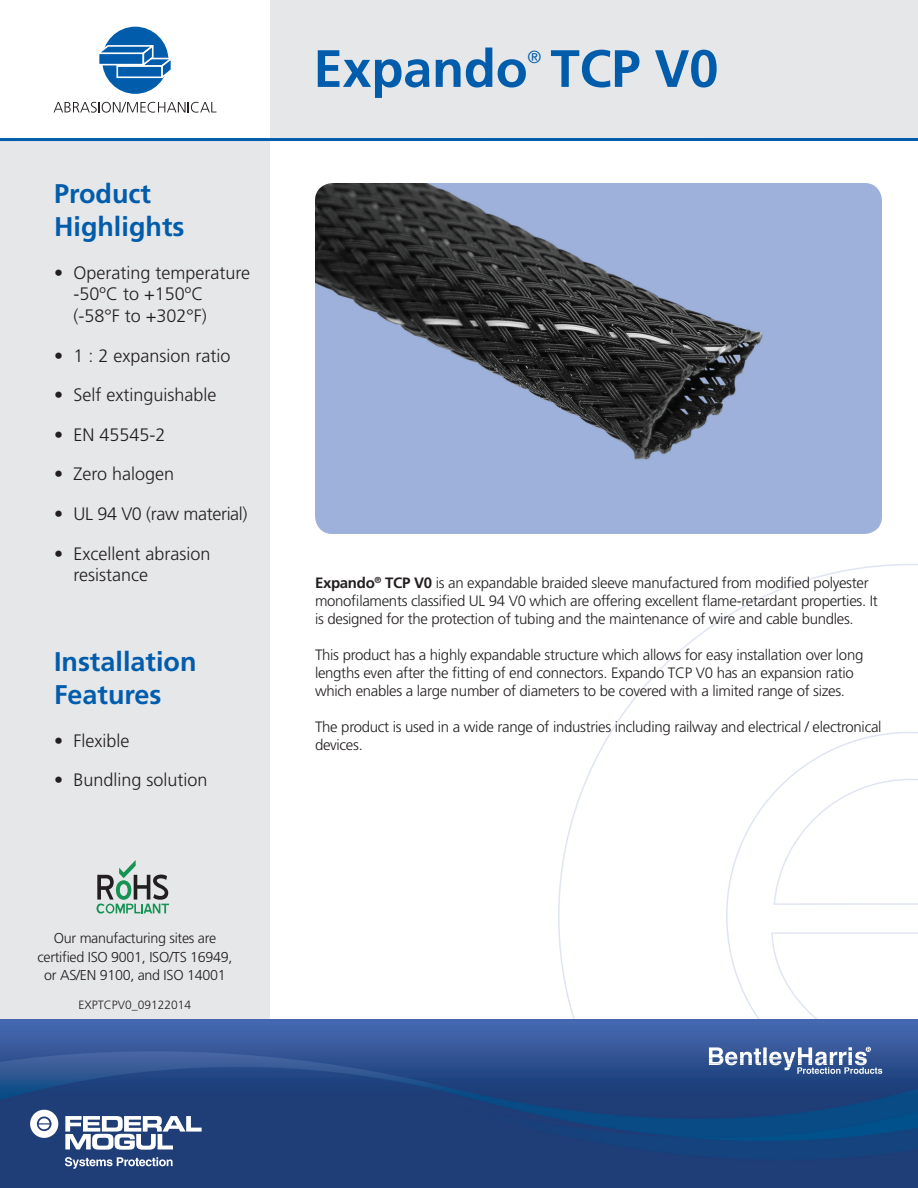
<style>
.page{position:relative;width:918px;height:1188px;background:#fff}
.page>*{position:absolute;margin:0;border:0;box-sizing:border-box;transform-origin:0 0}
.Product_Name{font:700 52.5px "Frutiger";letter-spacing:-.005em;color:#015dab}
.Sidebar_Head{font:700 27px/32.4px "Frutiger";color:#015dab}
.Sidebar_Bullet{font:300 18px/21.6px "Frutiger";color:#231f20}
.Sidebar_Bullet-2{font:300 18px "Frutiger";letter-spacing:-.02em;color:#231f20}
.Product_Name-2{font:300 17.55px "Frutiger";color:#015dab}
.Body{font:300 15px/18px "Frutiger";letter-spacing:-.02em;color:#231f20}
.t1{font:300 14.25px/18.3px "Frutiger";letter-spacing:-.02em;color:#231f20;text-align:center}
.Body-2{font:300 12px "Frutiger";color:#231f20}
.s1{font-weight:700}
</style>
<div class="page">
<svg style="left:557px;top:564px;width:361px;height:456px"></svg>
<div style="left:0;top:140px;width:270px;height:888px;background:#e6e7e9"></div>
<div style="left:270px;top:0;width:648px;height:140px;background:#e6e7e9"></div>
<hr style="left:0;top:138px;width:918px;height:3px;background:#015dab">
<img style="left:0;top:1020px;width:918px;height:168px">
<svg style="left:30px;top:1110px;width:28px;height:28px"></svg>
<svg style="left:65px;top:1116px;width:137px;height:34px"></svg>
<svg style="left:65px;top:1157px;width:108px;height:12px"></svg>
<svg style="left:709px;top:778px;width:209px;height:296px"></svg>
<div style="left:102px;top:27px;width:66px;height:67px;background:#015dab;border-radius:50%"></div>
<svg style="left:99px;top:43px;width:72px;height:37px"></svg>
<svg style="left:54px;top:102px;width:162px;height:11px"></svg>
<img style="left:315px;top:183px;width:567px;height:351px">
<svg style="left:96px;top:860px;width:73px;height:54px"></svg>
<p class="Sidebar_Head" style="left:54px;top:178px;width:132px">Product<br>Highlights</p>
<p class="Sidebar_Bullet" style="left:74px;top:262px;width:178px;text-indent:-20px">• Operating temperature -50ºC to +150ºC (-58°F to +302°F)</p>
<p class="Sidebar_Bullet" style="left:54px;top:345px;width:178px">• 1 : 2 expansion ratio</p>
<p class="Sidebar_Bullet" style="left:54px;top:385px;width:164px">• Self extinguishable</p>
<p class="Sidebar_Bullet" style="left:54px;top:424px;width:113px">• EN 45545-2</p>
<p class="Sidebar_Bullet" style="left:54px;top:464px;width:122px">• Zero halogen</p>
<p class="Sidebar_Bullet-2" style="left:54px;top:504px;width:195px">• UL 94 V0 (raw material)</p>
<p class="Sidebar_Bullet" style="left:74px;top:543px;width:138px;text-indent:-20px">• Excellent abrasion resistance</p>
<p class="Sidebar_Head" style="left:54px;top:646px;width:144px">Installation<br>Features</p>
<p class="Sidebar_Bullet" style="left:54px;top:730px;width:77px">• Flexible</p>
<p class="Sidebar_Bullet" style="left:54px;top:770px;width:155px">• Bundling solution</p>
<p class="t1" style="left:37px;top:930px;width:197px">Our manufacturing sites are certified ISO 9001, ISO/TS 16949, or AS/EN 9100, and ISO 14001</p>
<p class="Body-2" style="left:78px;top:998px;width:114px">EXPTCPV0_09122014</p>
<p class="Product_Name" style="left:314px;top:38px;width:406px">Expando TCP V0</p>
<p class="Product_Name-2" style="left:528px;top:47px;width:15px">®</p>
<p class="Body" style="left:315px;top:574px;width:564px"><span class="s1">Expando</span><sup>®</sup> <span class="s1">TCP V0</span> is an expandable braided sleeve manufactured from modified polyester monofilaments classified UL 94 V0 which are offering excellent flame-retardant properties. It is designed for the protection of tubing and the maintenance of wire and cable bundles.</p>
<p class="Body" style="left:315px;top:646px;width:550px">This product has a highly expandable structure which allows for easy installation over long lengths even after the fitting of end connectors. Expando TCP V0 has an expansion ratio which enables a large number of diameters to be covered with a limited range of sizes.</p>
<p class="Body" style="left:315px;top:718px;width:568px">The product is used in a wide range of industries including railway and electrical / electronical devices.</p>
</div>
